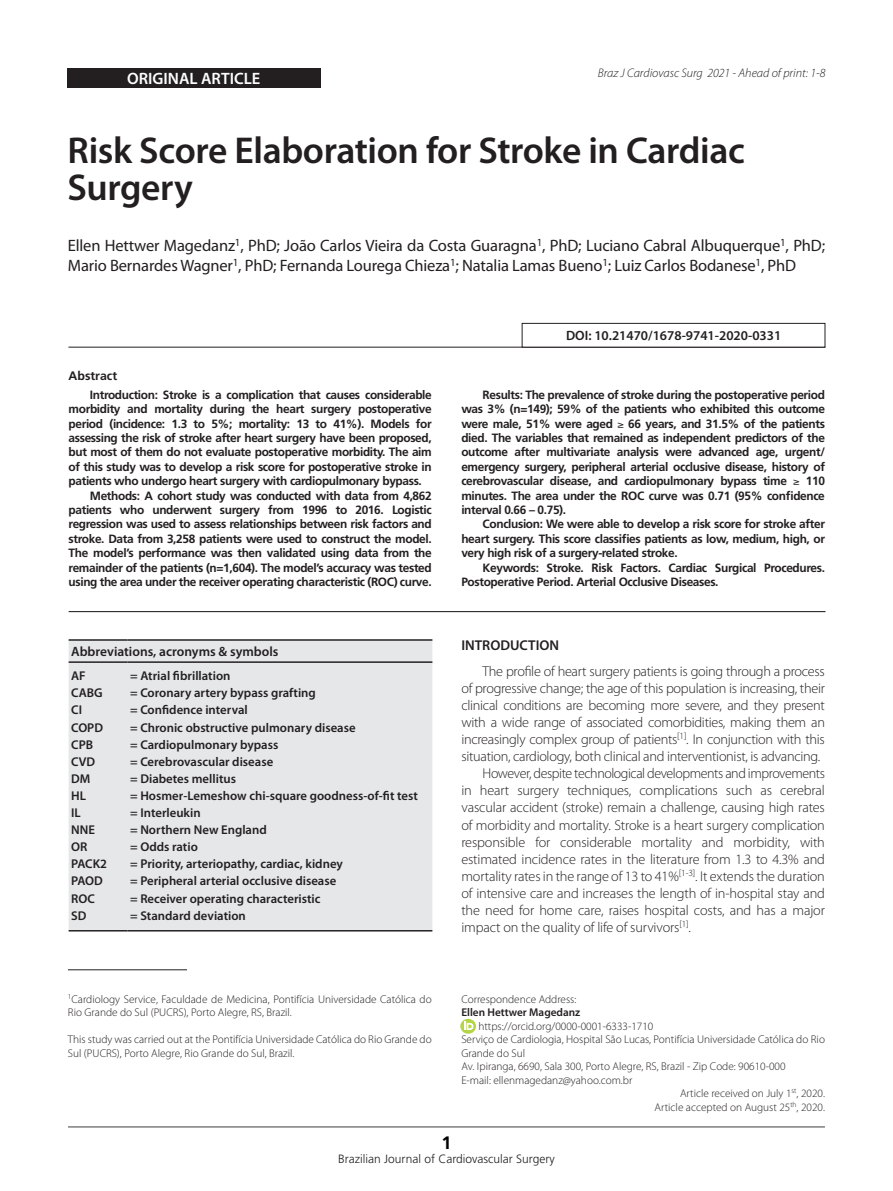
<style>
.page{position:relative;width:893px;height:1191px;background:#fff}
.page>*{position:absolute;margin:0;border:0;box-sizing:border-box;transform-origin:0 0}
.Titulo_1{font:600 37.5px/37.5px "Myriad Pro";letter-spacing:-.01em;color:#231f20}
.t1{font:700 18px "Frutiger";color:#000}
.autores{font:16.5px/19.8px "Myriad Pro";letter-spacing:-.01em;color:#231f20}
.t2{font:600 16.5px "Myriad Pro";color:#fff}
.t3{font:300 14.25px/17.1px "Myriad Pro";letter-spacing:-.02em;color:#231f20;text-align:justify}
.Titulos_2{font:600 14.25px "Myriad Pro";color:#231f20}
.pe_de_pagina{font:600 13.5px "Myriad Pro";color:#231f20}
.Quadro_siglas{font:600 12.75px "Myriad Pro";color:#231f20}
.t4{font:italic 300 12.45px "Myriad Pro";color:#231f20}
.Abstract_titulo{font:700 12.3px "Frutiger";color:#231f20}
.abstract{font:700 12px/14.4px "Frutiger";letter-spacing:-.03em;color:#231f20;text-align:justify}
.t5{font:300 12px "Frutiger";color:#231f20}
.referencias{font:300 11.25px/13.5px "Myriad Pro";color:#231f20}
.orcid{font:300 11.25px "Myriad Pro";color:#231f20}
.Autor_pé_de_pagina{font:600 11.25px "Myriad Pro";color:#231f20}
</style>
<div class="page">
<hr style="left:68px;top:1126px;width:757px;height:1px;background:#3e3e3f">
<div style="left:67px;top:68px;width:254px;height:20px;background:#231f20"></div>
<hr style="left:68px;top:347px;width:757px;height:1px;background:#231f20">
<div style="left:522px;top:323px;width:303px;height:24px;border:1px solid #231f20"></div>
<hr style="left:68px;top:969px;width:119px;height:1px;background:#231f20">
<svg style="left:460px;top:1018px;width:16px;height:15px"></svg>
<svg style="left:465px;top:1021px;width:8px;height:8px"></svg>
<hr style="left:69px;top:611px;width:756px;height:1px;background:#231f20">
<div style="left:69px;top:640px;width:363px;height:290px;background:#e6e7e9"></div>
<hr style="left:69px;top:639px;width:58px;height:1px;background:#231f20">
<hr style="left:127px;top:639px;width:305px;height:1px;background:#231f20">
<hr style="left:69px;top:661px;width:58px;height:2px;background:#231f20">
<hr style="left:127px;top:661px;width:305px;height:2px;background:#231f20">
<hr style="left:69px;top:930px;width:58px;height:1px;background:#231f20">
<hr style="left:127px;top:930px;width:305px;height:1px;background:#231f20">
<p class="t2" style="left:127px;top:69px;width:135px">ORIGINAL ARTICLE</p>
<p class="t4" style="left:598px;top:67px;width:229px">Braz J Cardiovasc Surg 2021 - Ahead of print: 1-8</p>
<p class="Titulo_1" style="left:67px;top:132px;width:679px">Risk Score Elaboration for Stroke in Cardiac<br>Surgery</p>
<p class="autores" style="left:68px;top:236px;width:759px">Ellen Hettwer Magedanz<sup>1</sup>, PhD; João Carlos Vieira da Costa Guaragna<sup>1</sup>, PhD; Luciano Cabral Albuquerque<sup>1</sup>, PhD;<br>Mario Bernardes Wagner<sup>1</sup>, PhD; Fernanda Lourega Chieza<sup>1</sup>; Natalia Lamas Bueno<sup>1</sup>; Luiz Carlos Bodanese<sup>1</sup>, PhD</p>
<p class="Abstract_titulo" style="left:69px;top:368px;width:50px">Abstract</p>
<p class="abstract" style="left:69px;top:387px;width:365px;text-indent:21px">Introduction: Stroke is a complication that causes considerable morbidity and mortality during the heart surgery postoperative period (incidence: 1.3 to 5%; mortality: 13 to 41%). Models for assessing the risk of stroke after heart surgery have been proposed, but most of them do not evaluate postoperative morbidity. The aim of this study was to develop a risk score for postoperative stroke in patients who undergo heart surgery with cardiopulmonary bypass.</p>
<p class="abstract" style="left:69px;top:488px;width:365px;text-indent:21px">Methods: A cohort study was conducted with data from 4,862 patients who underwent surgery from 1996 to 2016. Logistic regression was used to assess relationships between risk factors and stroke. Data from 3,258 patients were used to construct the model.<br>The model’s performance was then validated using data from the remainder of the patients (n=1,604). The model’s accuracy was tested using the area under the receiver operating characteristic (ROC) curve.</p>
<p class="pe_de_pagina" style="left:71px;top:644px;width:209px">Abbreviations, acronyms &amp; symbols</p>
<p class="Quadro_siglas" style="left:71px;top:669px;width:16px">AF</p>
<p class="Quadro_siglas" style="left:71px;top:686px;width:33px">CABG</p>
<p class="Quadro_siglas" style="left:71px;top:703px;width:12px">CI</p>
<p class="Quadro_siglas" style="left:71px;top:720px;width:33px">COPD</p>
<p class="Quadro_siglas" style="left:71px;top:737px;width:23px">CPB</p>
<p class="Quadro_siglas" style="left:71px;top:754px;width:25px">CVD</p>
<p class="Quadro_siglas" style="left:71px;top:771px;width:21px">DM</p>
<p class="Quadro_siglas" style="left:71px;top:788px;width:16px">HL</p>
<p class="Quadro_siglas" style="left:71px;top:805px;width:11px">IL</p>
<p class="Quadro_siglas" style="left:71px;top:823px;width:25px">NNE</p>
<p class="Quadro_siglas" style="left:71px;top:840px;width:18px">OR</p>
<p class="Quadro_siglas" style="left:71px;top:857px;width:37px">PACK2</p>
<p class="Quadro_siglas" style="left:71px;top:874px;width:33px">PAOD</p>
<p class="Quadro_siglas" style="left:71px;top:891px;width:25px">ROC</p>
<p class="Quadro_siglas" style="left:71px;top:908px;width:17px">SD</p>
<p class="Quadro_siglas" style="left:130px;top:669px;width:102px">= Atrial fibrillation</p>
<p class="Quadro_siglas" style="left:130px;top:686px;width:187px">= Coronary artery bypass grafting</p>
<p class="Quadro_siglas" style="left:130px;top:703px;width:119px">= Confidence interval</p>
<p class="Quadro_siglas" style="left:130px;top:720px;width:227px">= Chronic obstructive pulmonary disease</p>
<p class="Quadro_siglas" style="left:130px;top:737px;width:150px">= Cardiopulmonary bypass</p>
<p class="Quadro_siglas" style="left:130px;top:754px;width:145px">= Cerebrovascular disease</p>
<p class="Quadro_siglas" style="left:130px;top:771px;width:107px">= Diabetes mellitus</p>
<p class="Quadro_siglas" style="left:130px;top:788px;width:289px">= Hosmer-Lemeshow chi-square goodness-of-fit test</p>
<p class="Quadro_siglas" style="left:130px;top:805px;width:72px">= Interleukin</p>
<p class="Quadro_siglas" style="left:130px;top:823px;width:138px">= Northern New England</p>
<p class="Quadro_siglas" style="left:130px;top:840px;width:69px">= Odds ratio</p>
<p class="Quadro_siglas" style="left:130px;top:857px;width:214px">= Priority, arteriopathy, cardiac, kidney</p>
<p class="Quadro_siglas" style="left:130px;top:874px;width:208px">= Peripheral arterial occlusive disease</p>
<p class="Quadro_siglas" style="left:130px;top:891px;width:192px">= Receiver operating characteristic</p>
<p class="Quadro_siglas" style="left:130px;top:908px;width:117px">= Standard deviation</p>
<p class="referencias" style="left:68px;top:992px;width:365px"><sup>1</sup>Cardiology Service, Faculdade de Medicina, Pontifícia Universidade Católica do<br>Rio Grande do Sul (PUCRS), Porto Alegre, RS, Brazil.</p>
<p class="referencias" style="left:68px;top:1032px;width:365px">This study was carried out at the Pontifícia Universidade Católica do Rio Grande do<br>Sul (PUCRS), Porto Alegre, Rio Grande do Sul, Brazil.</p>
<p class="pe_de_pagina" style="left:566px;top:328px;width:217px">DOI: 10.21470/1678-9741-2020-0331</p>
<p class="abstract" style="left:461px;top:387px;width:365px;text-indent:21px">Results: The prevalence of stroke during the postoperative period was 3% (n=149); 59% of the patients who exhibited this outcome were male, 51% were aged ≥ 66 years, and 31.5% of the patients died. The variables that remained as independent predictors of the outcome after multivariate analysis were advanced age, urgent/ emergency surgery, peripheral arterial occlusive disease, history of cerebrovascular disease, and cardiopulmonary bypass time ≥ 110 minutes. The area under the ROC curve was 0.71 (95% confidence interval 0.66 – 0.75).</p>
<p class="abstract" style="left:461px;top:517px;width:365px;text-indent:21px">Conclusion: We were able to develop a risk score for stroke after heart surgery. This score classifies patients as low, medium, high, or very high risk of a surgery-related stroke.</p>
<p class="abstract" style="left:461px;top:560px;width:365px;text-indent:21px">Keywords: Stroke. Risk Factors. Cardiac Surgical Procedures.<br>Postoperative Period. Arterial Occlusive Diseases.</p>
<p class="Titulos_2" style="left:461px;top:637px;width:99px">INTRODUCTION</p>
<p class="t3" style="left:461px;top:662px;width:365px;text-indent:21px">The profile of heart surgery patients is going through a process of progressive change; the age of this population is increasing, their clinical conditions are becoming more severe, and they present with a wide range of associated comorbidities, making them an increasingly complex group of patients<sup>[1]</sup>. In conjunction with this situation, cardiology, both clinical and interventionist, is advancing.</p>
<p class="t3" style="left:461px;top:765px;width:365px;text-indent:21px">However, despite technological developments and improvements in heart surgery techniques, complications such as cerebral vascular accident (stroke) remain a challenge, causing high rates of morbidity and mortality. Stroke is a heart surgery complication responsible for considerable mortality and morbidity, with estimated incidence rates in the literature from 1.3 to 4.3% and mortality rates in the range of 13 to 41%<sup>[1-3]</sup>. It extends the duration of intensive care and increases the length of in-hospital stay and the need for home care, raises hospital costs, and has a major impact on the quality of life of survivors<sup>[1]</sup>.</p>
<p class="referencias" style="left:461px;top:992px;width:117px">Correspondence Address:</p>
<p class="Autor_pé_de_pagina" style="left:461px;top:1006px;width:120px">Ellen Hettwer Magedanz</p>
<p class="orcid" style="left:478px;top:1019px;width:176px">https://orcid.org/0000-0001-6333-1710</p>
<p class="referencias" style="left:461px;top:1032px;width:365px">Serviço de Cardiologia, Hospital São Lucas, Pontifícia Universidade Católica do Rio<br>Grande do Sul</p>
<p class="referencias" style="left:461px;top:1059px;width:326px">Av. Ipiranga, 6690, Sala 300, Porto Alegre, RS, Brazil - Zip Code: 90610-000</p>
<p class="referencias" style="left:461px;top:1073px;width:173px">E-mail: ellenmagedanz@yahoo.com.br</p>
<p class="referencias" style="left:680px;top:1086px;width:146px">Article received on July 1<sup>st</sup>, 2020.</p>
<p class="referencias" style="left:655px;top:1100px;width:172px">Article accepted on August 25<sup>th</sup>, 2020.</p>
<h2 class="t1" style="left:441px;top:1132px;width:12px">1</h2>
<p class="t5" style="left:338px;top:1152px;width:218px">Brazilian Journal of Cardiovascular Surgery</p>
</div>
